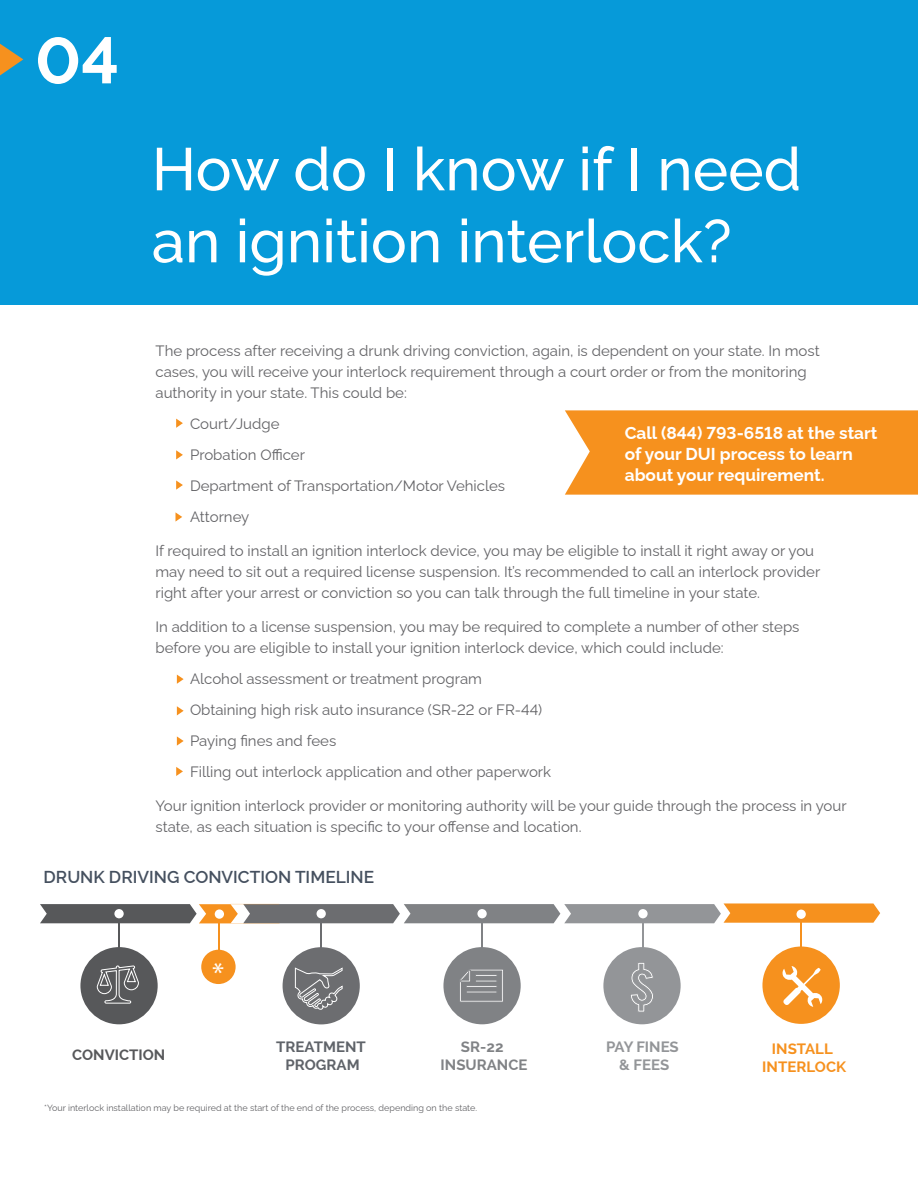
<style>
.page{position:relative;width:918px;height:1188px;background:#fff}
.page>*{position:absolute;margin:0;border:0;box-sizing:border-box;transform-origin:0 0}
.t1{font:700 65.25px "Raleway";color:#fff}
.heading1{font:500 60px/72px "Raleway";color:#fff}
.t2{font:29.1px "Myriad Pro";color:#fff}
.Subhead{font:700 17.25px/21px "Raleway";color:#fff}
.Subhead-2{font:600 17.25px "Raleway";color:#45505f}
.body_copy{font:15px/21px "Raleway";color:#636366}
.bullets{font:15px "Raleway";color:#636366}
.t3{font:700 15px/18px "Raleway";color:#5f6369;text-align:center}
.t4{font:700 15px/18px "Raleway";color:#f6911e;text-align:center}
.t5{font:700 15px/18px "Raleway";color:#808285;text-align:center}
.t6{font:700 15px/18px "Raleway";color:#939598;text-align:center}
.t7{font:700 15px "Raleway";color:#57585a}
.body_copy-2{font:9px "Raleway";color:#636366}
</style>
<div class="page">
<div style="left:565px;top:410px;width:353px;height:85px;background:#f6911e"></div>
<div style="left:0;top:0;width:918px;height:305px;background:#069ad9"></div>
<svg style="left:0;top:44px;width:23px;height:31px"></svg>
<svg style="left:176px;top:419px;width:7px;height:9px"></svg>
<svg style="left:176px;top:450px;width:7px;height:9px"></svg>
<svg style="left:176px;top:480px;width:7px;height:10px"></svg>
<svg style="left:176px;top:512px;width:6px;height:9px"></svg>
<svg style="left:177px;top:675px;width:7px;height:9px"></svg>
<svg style="left:177px;top:706px;width:7px;height:9px"></svg>
<svg style="left:177px;top:736px;width:7px;height:10px"></svg>
<svg style="left:176px;top:767px;width:7px;height:9px"></svg>
<hr style="left:118px;top:914px;width:2px;height:65px;background:#57585a">
<hr style="left:320px;top:918px;width:2px;height:65px;background:#6c6d70">
<hr style="left:481px;top:914px;width:2px;height:65px;background:#808285">
<hr style="left:642px;top:918px;width:2px;height:65px;background:#939598">
<hr style="left:218px;top:917px;width:2px;height:65px;background:#f6911e">
<div style="left:283px;top:947px;width:77px;height:77px;background:#6c6d70;border-radius:50%"></div>
<div style="left:443px;top:947px;width:78px;height:77px;background:#808285;border-radius:50%"></div>
<div style="left:603px;top:947px;width:78px;height:77px;background:#939598;border-radius:50%"></div>
<div style="left:80px;top:947px;width:78px;height:77px;background:#57585a;border-radius:50%"></div>
<div style="left:201px;top:950px;width:35px;height:34px;background:#f6911e;border-radius:50%"></div>
<svg style="left:631px;top:962px;width:22px;height:50px"></svg>
<svg style="left:460px;top:969px;width:43px;height:33px"></svg>
<div style="left:475px;top:974px;width:23px;height:3px;border:1px solid #808285"></div>
<div style="left:475px;top:980px;width:23px;height:2px;border:1px solid #808285"></div>
<div style="left:466px;top:985px;width:32px;height:3px;border:1px solid #808285"></div>
<div style="left:466px;top:991px;width:32px;height:2px;border:1px solid #808285"></div>
<svg style="left:294px;top:967px;width:49px;height:43px"></svg>
<svg style="left:97px;top:965px;width:42px;height:39px"></svg>
<svg style="left:40px;top:903px;width:840px;height:20px;background:#a28f79"></svg>
<hr style="left:800px;top:916px;width:2px;height:65px;background:#f6911e">
<div style="left:762px;top:947px;width:78px;height:77px;background:#f6911e;border-radius:50%"></div>
<div style="left:797px;top:910px;width:9px;height:9px;background:#fff;border-radius:50%"></div>
<svg style="left:782px;top:966px;width:41px;height:41px"></svg>
<p class="t1" style="left:35px;top:8px;width:85px">04</p>
<p class="heading1" style="left:152px;top:126px;width:651px">How do I know if I need an ignition interlock?</p>
<p class="body_copy" style="left:156px;top:339px;width:666px">The process after receiving a drunk driving conviction, again, is dependent on your state. In most cases, you will receive your interlock requirement through a court order or from the monitoring authority in your state. This could be:</p>
<p class="bullets" style="left:190px;top:412px;width:91px">Court/Judge</p>
<p class="bullets" style="left:190px;top:443px;width:116px">Probation Officer</p>
<p class="bullets" style="left:190px;top:474px;width:317px">Department of Transportation/Motor Vehicles</p>
<p class="bullets" style="left:190px;top:505px;width:61px">Attorney</p>
<p class="body_copy" style="left:156px;top:539px;width:666px">If required to install an ignition interlock device, you may be eligible to install it right away or you may need to sit out a required license suspension. It’s recommended to call an interlock provider right after your arrest or conviction so you can talk through the full timeline in your state.</p>
<p class="body_copy" style="left:156px;top:615px;width:645px">In addition to a license suspension, you may be required to complete a number of other steps before you are eligible to install your ignition interlock device, which could include:</p>
<p class="bullets" style="left:190px;top:667px;width:293px">Alcohol assessment or treatment program</p>
<p class="bullets" style="left:190px;top:698px;width:354px">Obtaining high risk auto insurance (SR-22 or FR-44)</p>
<p class="bullets" style="left:190px;top:729px;width:148px">Paying fines and fees</p>
<p class="bullets" style="left:190px;top:760px;width:363px">Filling out interlock application and other paperwork</p>
<p class="body_copy" style="left:156px;top:794px;width:693px">Your ignition interlock provider or monitoring authority will be your guide through the process in your state, as each situation is specific to your offense and location.</p>
<p class="Subhead" style="left:625px;top:421px;width:254px">Call (844) 793-6518 at the start of your DUI process to learn about your requirement.</p>
<p class="Subhead-2" style="left:44px;top:863px;width:332px">DRUNK DRIVING CONVICTION TIMELINE</p>
<p class="t2" style="left:212px;top:956px;width:14px">*</p>
<p class="t7" style="left:72px;top:1046px;width:94px">CONVICTION</p>
<p class="t3" style="left:276px;top:1038px;width:91px">TREATMENT<br>PROGRAM</p>
<p class="t5" style="left:441px;top:1038px;width:88px">SR-22<br>INSURANCE</p>
<p class="t6" style="left:606px;top:1038px;width:74px">PAY FINES &amp; FEES</p>
<p class="t4" style="left:762px;top:1040px;width:85px">INSTALL<br>INTERLOCK</p>
<p class="body_copy-2" style="left:44px;top:1100px;width:434px">*Your interlock installation may be required at the start of the end of the process, depending on the state.</p>
</div>
